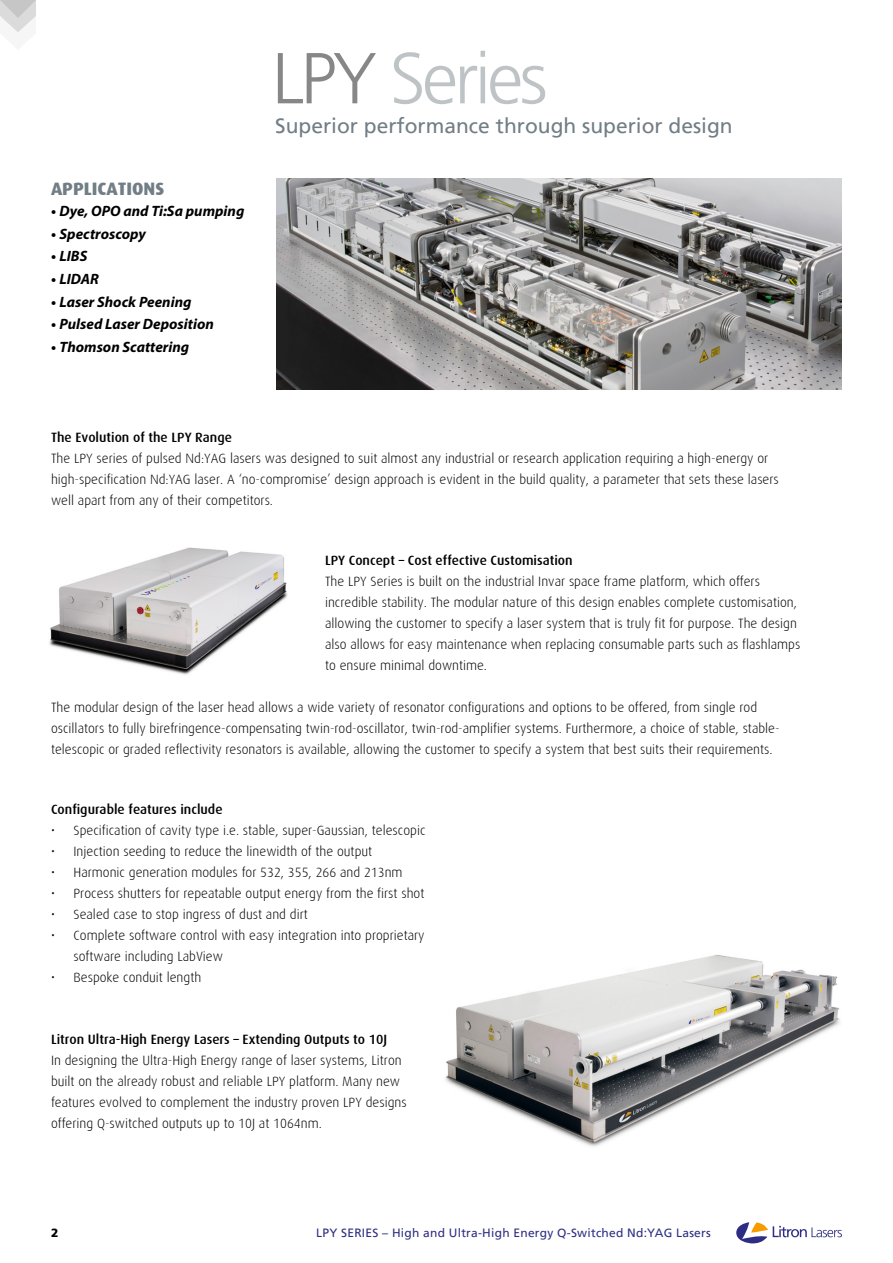
<style>
.page{position:relative;width:893px;height:1263px;background:#fff}
.page>*{position:absolute;margin:0;border:0;box-sizing:border-box;transform-origin:0 0}
.t1{font:300 72px "Frutiger LT";letter-spacing:-.05em;color:#bec3c6}
.t2{font:21px "Frutiger LT";color:#717e86}
.t3{font:800 18px "Dax";color:#717e86}
.t4{font:italic 700 15px "Myriad Pro";color:#000}
.t5{font:300 13.5px/21px "Dax";color:#000}
.t6{font:500 13.5px "Dax";color:#000}
.t7{font:12px "Frutiger LT";letter-spacing:.02em;color:#2d2e83}
.t8{font:900 12px "Frutiger LT";color:#000}
.s1{color:#878787}
</style>
<div class="page">
<svg style="left:0;top:0;width:36px;height:32px"></svg>
<svg style="left:736px;top:1222px;width:106px;height:21px"></svg>
<img style="left:49px;top:547px;width:239px;height:128px">
<img style="left:445px;top:954px;width:395px;height:193px">
<img style="left:276px;top:178px;width:566px;height:211px">
<h3 class="t3" style="left:51px;top:178px;width:115px">APPLICATIONS</h3>
<p class="t4" style="left:51px;top:201px;width:195px">• Dye, OPO and Ti:Sa pumping</p>
<p class="t4" style="left:51px;top:224px;width:96px">• Spectroscopy</p>
<p class="t4" style="left:51px;top:246px;width:38px">• LIBS</p>
<p class="t4" style="left:51px;top:269px;width:49px">• LIDAR</p>
<p class="t4" style="left:51px;top:292px;width:142px">• Laser Shock Peening</p>
<p class="t4" style="left:51px;top:315px;width:164px">• Pulsed Laser Deposition</p>
<p class="t4" style="left:51px;top:337px;width:140px">• Thomson Scattering</p>
<h1 class="t1" style="left:272px;top:38px;width:277px"><span class="s1">LPY</span> Series</h1>
<h2 class="t2" style="left:275px;top:114px;width:459px">Superior performance through superior design</h2>
<p class="t6" style="left:51px;top:430px;width:183px">The Evolution of the LPY Range</p>
<p class="t5" style="left:51px;top:448px;width:729px">The LPY series of pulsed Nd:YAG lasers was designed to suit almost any industrial or research application requiring a high-energy or high-specification Nd:YAG laser. A ‘no-compromise’ design approach is evident in the build quality, a parameter that sets these lasers well apart from any of their competitors.</p>
<p class="t6" style="left:325px;top:553px;width:249px">LPY Concept – Cost effective Customisation</p>
<p class="t5" style="left:325px;top:571px;width:477px">The LPY Series is built on the industrial Invar space frame platform, which offers incredible stability. The modular nature of this design enables complete customisation, allowing the customer to specify a laser system that is truly fit for purpose. The design also allows for easy maintenance when replacing consumable parts such as flashlamps to ensure minimal downtime.</p>
<p class="t5" style="left:51px;top:697px;width:730px">The modular design of the laser head allows a wide variety of resonator configurations and options to be offered, from single rod oscillators to fully birefringence-compensating twin-rod-oscillator, twin-rod-amplifier systems. Furthermore, a choice of stable, stable&shy;telescopic or graded reflectivity resonators is available, allowing the customer to specify a system that best suits their requirements.</p>
<p class="t6" style="left:51px;top:802px;width:173px">Configurable features include</p>
<p class="t5" style="left:51px;top:820px;width:376px">• Specification of cavity type i.e. stable, super-Gaussian, telescopic</p>
<p class="t5" style="left:51px;top:841px;width:323px">• Injection seeding to reduce the linewidth of the output</p>
<p class="t5" style="left:51px;top:862px;width:353px">• Harmonic generation modules for 532, 355, 266 and 213nm</p>
<p class="t5" style="left:51px;top:883px;width:375px">• Process shutters for repeatable output energy from the first shot</p>
<p class="t5" style="left:51px;top:904px;width:258px">• Sealed case to stop ingress of dust and dirt</p>
<p class="t5" style="left:74px;top:925px;width:353px;text-indent:-23px">• Complete software control with easy integration into proprietary software including LabView</p>
<p class="t5" style="left:51px;top:967px;width:152px">• Bespoke conduit length</p>
<p class="t6" style="left:51px;top:1032px;width:338px">Litron Ultra-High Energy Lasers – Extending Outputs to 10J</p>
<p class="t5" style="left:51px;top:1050px;width:357px">In designing the Ultra-High Energy range of laser systems, Litron built on the already robust and reliable LPY platform. Many new features evolved to complement the industry proven LPY designs offering Q-switched outputs up to 10J at 1064nm.</p>
<p class="t8" style="left:51px;top:1226px;width:9px">2</p>
<p class="t7" style="left:316px;top:1226px;width:396px">LPY SERIES – High and Ultra-High Energy Q-Switched Nd:YAG Lasers</p>
</div>
